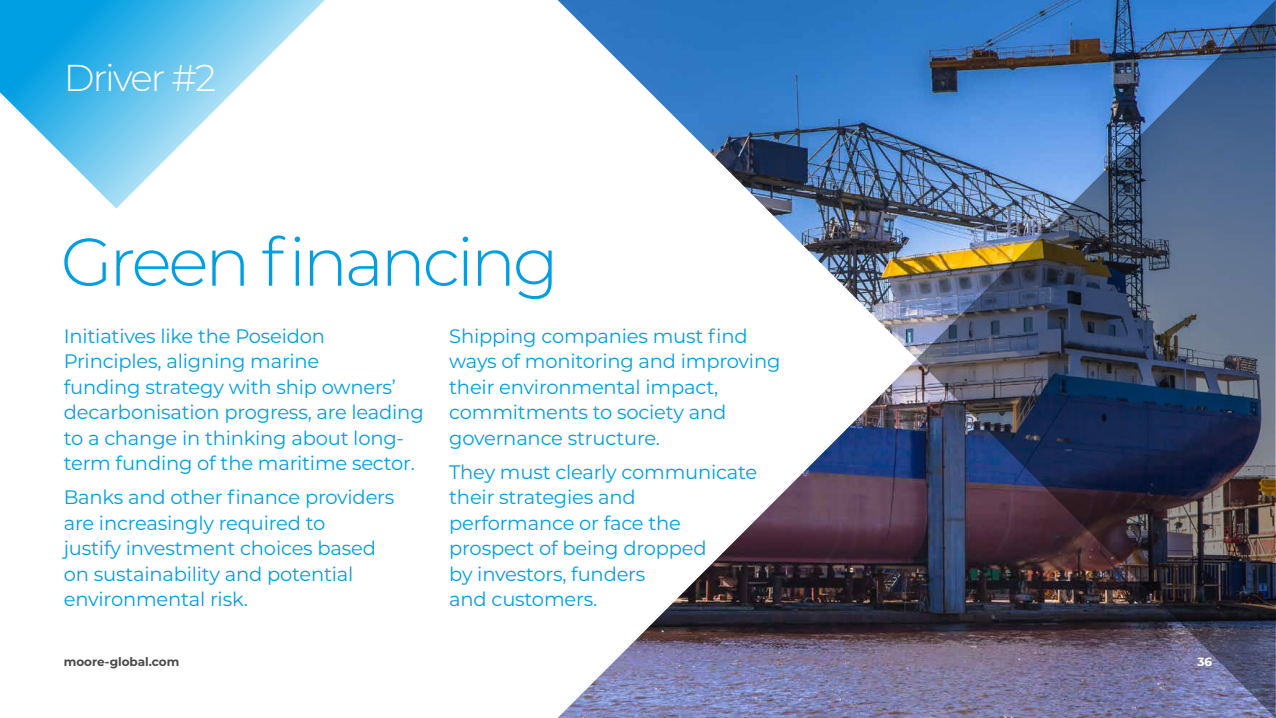
<style>
.page{position:relative;width:1276px;height:718px;background:#fff}
.page>*{position:absolute;margin:0;border:0;box-sizing:border-box;transform-origin:0 0}
.t1{font:300 67.35px "Montserrat";letter-spacing:-.05em;color:#009fe3}
.t2{font:300 37.35px "Montserrat";letter-spacing:-.05em;color:#fff}
.t3{font:19.5px/25.5px "Montserrat";letter-spacing:-.01em;color:#009fe3}
.t4{font:700 12px "Montserrat";color:#4a4a49}
.t5{font:700 12px "Montserrat";color:#fff}
</style>
<div class="page">
<img style="left:557px;top:0;width:719px;height:718px">
<img style="left:916px;top:0;width:359px;height:718px">
<svg style="left:0;top:0;width:325px;height:208px"></svg>
<h2 class="t2" style="left:64px;top:52px;width:154px">Driver #2</h2>
<h1 class="t1" style="left:61px;top:216px;width:500px">Green financing</h1>
<p class="t3" style="left:64px;top:322px;width:361px">Initiatives like the Poseidon Principles, aligning marine<br>funding strategy with ship owners’ decarbonisation progress, are leading to a change in thinking about long&shy;term funding of the maritime sector.</p>
<p class="t3" style="left:64px;top:484px;width:332px">Banks and other finance providers are increasingly required to<br>justify investment choices based on sustainability and potential environmental risk.</p>
<p class="t3" style="left:449px;top:322px;width:333px">Shipping companies must find ways of monitoring and improving their environmental impact, commitments to society and governance structure.</p>
<p class="t3" style="left:449px;top:458px;width:310px">They must clearly communicate their strategies and performance or face the prospect of being dropped<br>by investors, funders<br>and customers.</p>
<p class="t4" style="left:64px;top:653px;width:117px">moore-global.com</p>
<p class="t5" style="left:1197px;top:653px;width:16px">36</p>
</div>
